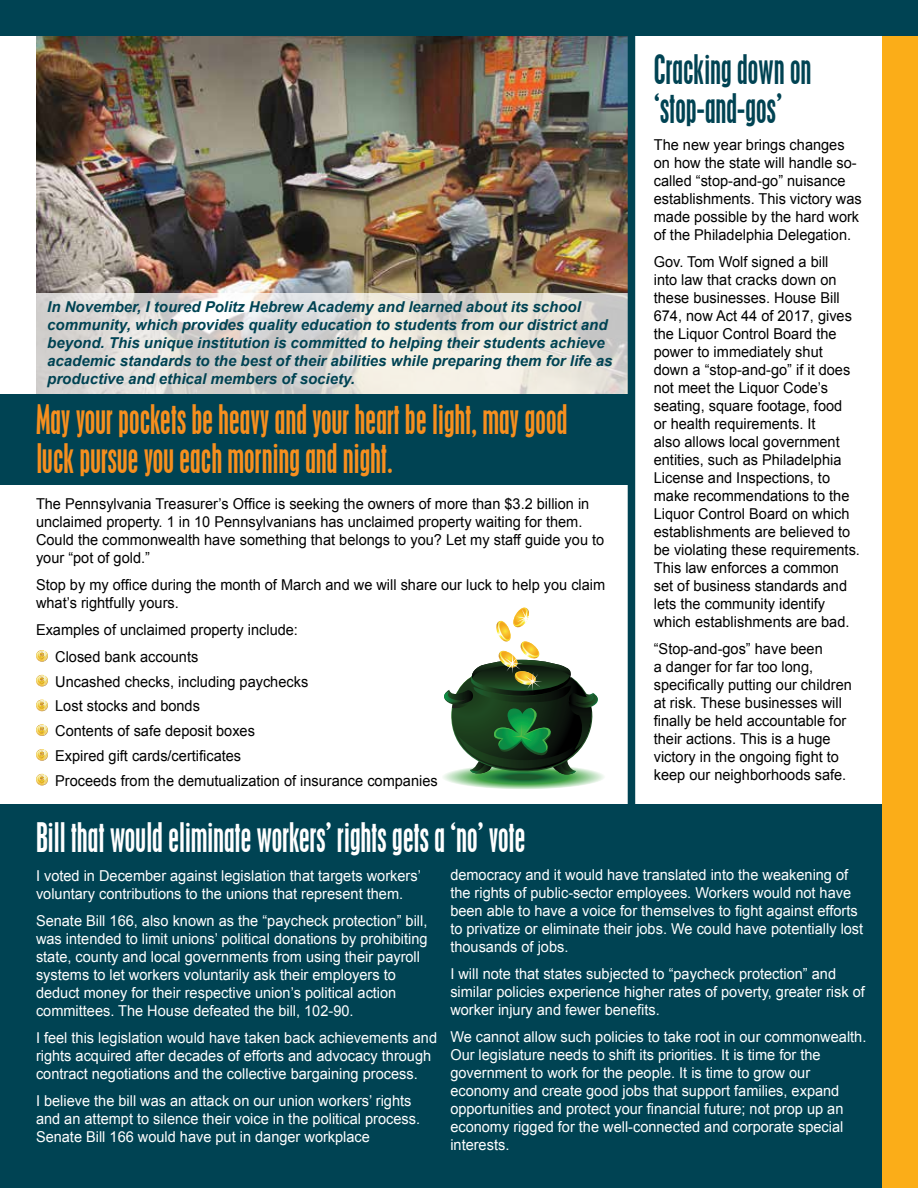
<style>
.page{position:relative;width:918px;height:1188px;background:#fff}
.page>*{position:absolute;margin:0;border:0;box-sizing:border-box;transform-origin:0 0}
.t1{font:condensed 36px/39px "Placard";color:#f78f1e;scale:.84 1}
.t2{font:condensed 36px "Placard";color:#fff;scale:.84 1}
.t3{font:condensed 36px/39px "Placard";color:#004353;scale:.84 1}
.t4{font:15px/18px "Arial";color:#000}
.t5{font:15px/18px "Arial";color:#fff}
.t6{font:italic 700 15px/18px "Arial";color:#004353}
</style>
<div class="page">
<img style="left:36px;top:36px;width:592px;height:257px">
<svg style="left:36px;top:293px;width:592px;height:101px;background:#e0ddd8"></svg>
<div style="left:0;top:394px;width:631px;height:91px;background:#004353"></div>
<div style="left:0;top:804px;width:918px;height:384px;background:#004353"></div>
<div style="left:628px;top:28px;width:7px;height:787px;background:#004353"></div>
<div style="left:882px;top:28px;width:36px;height:1160px;background:#fbad18"></div>
<div style="left:0;top:0;width:918px;height:36px;background:#004353"></div>
<svg style="left:36px;top:650px;width:12px;height:12px"></svg>
<svg style="left:36px;top:675px;width:12px;height:12px"></svg>
<svg style="left:36px;top:700px;width:12px;height:11px"></svg>
<svg style="left:36px;top:724px;width:12px;height:12px"></svg>
<svg style="left:36px;top:749px;width:12px;height:12px"></svg>
<svg style="left:36px;top:774px;width:12px;height:12px"></svg>
<svg style="left:443px;top:608px;width:161px;height:181px"></svg>
<p class="t6" style="left:47px;top:299px;width:567px">In November, I toured Politz Hebrew Academy and learned about its school community, which provides quality education to students from our district and beyond. This unique institution is committed to helping their students achieve academic standards to the best of their abilities while preparing them for life as productive and ethical members of society.</p>
<h1 class="t1" style="left:36px;top:400px;width:634px">May your pockets be heavy and your heart be light, may good luck pursue you each morning and night.</h1>
<p class="t4" style="left:36px;top:495px;width:570px">The Pennsylvania Treasurer’s Office is seeking the owners of more than $3.2 billion in unclaimed property. 1 in 10 Pennsylvanians has unclaimed property waiting for them.<br>Could the commonwealth have something that belongs to you? Let my staff guide you to your “pot of gold.”</p>
<p class="t4" style="left:36px;top:576px;width:571px">Stop by my office during the month of March and we will share our luck to help you claim what’s rightfully yours.</p>
<p class="t4" style="left:55px;top:616px;width:244px;line-height:27px;text-indent:-19px">Examples of unclaimed property include:<br>Closed bank accounts</p>
<p class="t4" style="left:55px;top:669px;width:384px;line-height:24.8px">Uncashed checks, including paychecks<br>Lost stocks and bonds<br>Contents of safe deposit boxes<br>Expired gift cards/certificates<br>Proceeds from the demutualization of insurance companies</p>
<h1 class="t3" style="left:654px;top:50px;width:189px">Cracking down on ‘stop-and-gos’</h1>
<p class="t4" style="left:654px;top:136px;width:210px">The new year brings changes on how the state will handle so&shy;called “stop-and-go” nuisance establishments. This victory was made possible by the hard work of the Philadelphia Delegation.</p>
<p class="t4" style="left:654px;top:253px;width:208px">Gov. Tom Wolf signed a bill<br>into law that cracks down on these businesses. House Bill<br>674, now Act 44 of 2017, gives the Liquor Control Board the power to immediately shut down a “stop-and-go” if it does not meet the Liquor Code’s seating, square footage, food<br>or health requirements. It<br>also allows local government entities, such as Philadelphia<br>License and Inspections, to make recommendations to the<br>Liquor Control Board on which establishments are believed to be violating these requirements.<br>This law enforces a common set of business standards and lets the community identify which establishments are bad.</p>
<p class="t4" style="left:654px;top:640px;width:200px">“Stop-and-gos” have been<br>a danger for far too long, specifically putting our children at risk. These businesses will finally be held accountable for their actions. This is a huge victory in the ongoing fight to keep our neighborhoods safe.</p>
<h1 class="t2" style="left:36px;top:816px;width:584px">Bill that would eliminate workers’ rights gets a ‘no’ vote</h1>
<p class="t5" style="left:36px;top:867px;width:386px">I voted in December against legislation that targets workers’ voluntary contributions to the unions that represent them.</p>
<p class="t5" style="left:36px;top:912px;width:393px">Senate Bill 166, also known as the “paycheck protection” bill, was intended to limit unions’ political donations by prohibiting state, county and local governments from using their payroll systems to let workers voluntarily ask their employers to deduct money for their respective union’s political action committees. The House defeated the bill, 102-90.</p>
<p class="t5" style="left:36px;top:1029px;width:403px">I feel this legislation would have taken back achievements and rights acquired after decades of efforts and advocacy through contract negotiations and the collective bargaining process.</p>
<p class="t5" style="left:36px;top:1092px;width:386px">I believe the bill was an attack on our union workers’ rights and an attempt to silence their voice in the political process.<br>Senate Bill 166 would have put in danger workplace</p>
<p class="t5" style="left:450px;top:866px;width:414px">democracy and it would have translated into the weakening of the rights of public-sector employees. Workers would not have been able to have a voice for themselves to fight against efforts to privatize or eliminate their jobs. We could have potentially lost thousands of jobs.</p>
<p class="t5" style="left:450px;top:965px;width:416px">I will note that states subjected to “paycheck protection” and similar policies experience higher rates of poverty, greater risk of worker injury and fewer benefits.</p>
<p class="t5" style="left:450px;top:1028px;width:418px">We cannot allow such policies to take root in our commonwealth.<br>Our legislature needs to shift its priorities. It is time for the government to work for the people. It is time to grow our economy and create good jobs that support families, expand opportunities and protect your financial future; not prop up an economy rigged for the well-connected and corporate special interests.</p>
</div>
